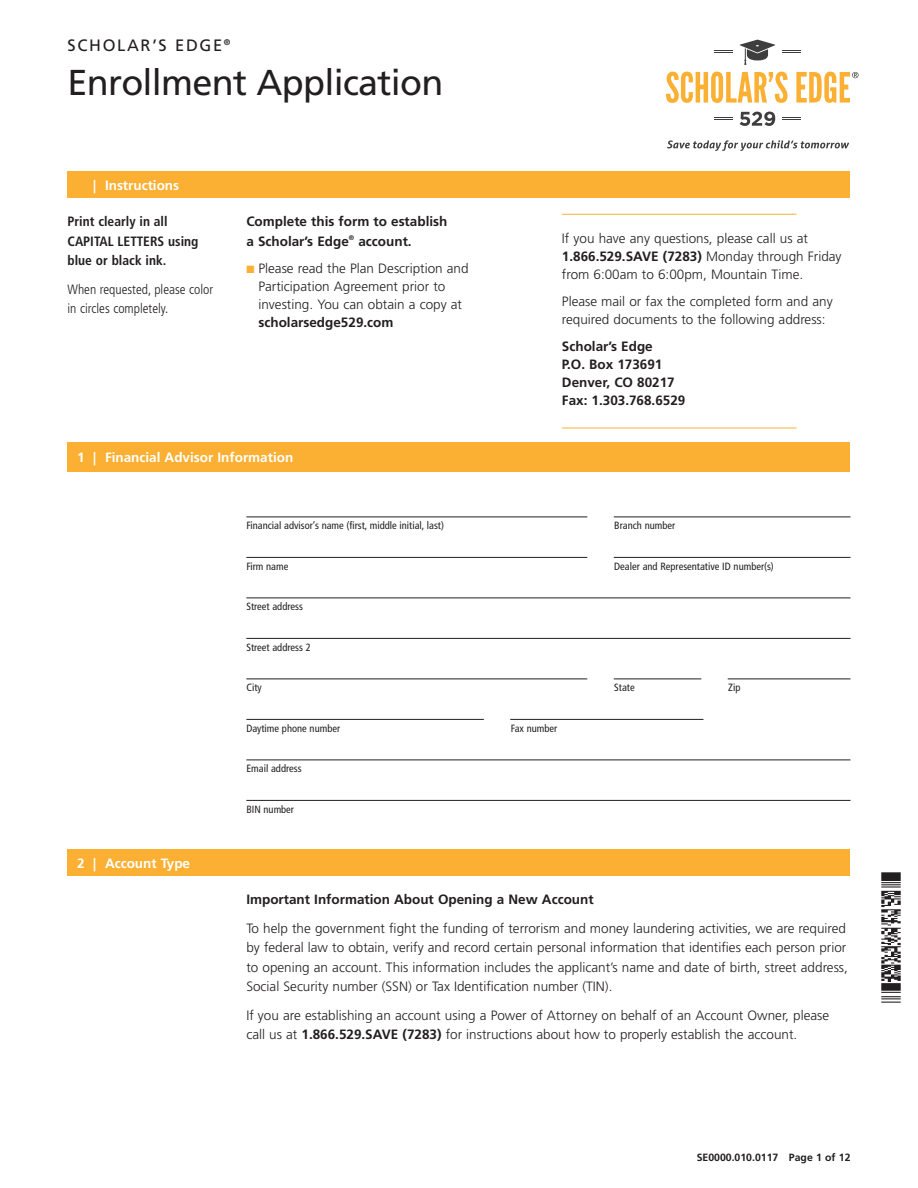
<style>
.page{position:relative;width:918px;height:1188px;background:#fff}
.page>*{position:absolute;margin:0;border:0;box-sizing:border-box;transform-origin:0 0}
.t1{font:36px "Frutiger LT Std";letter-spacing:-.02em;color:#231f20}
.t2{font:16.5px "Frutiger LT Std";letter-spacing:.1em;color:#231f20}
.t3{font:300 13.5px/18px "Frutiger LT Std";color:#231f20}
.t4{font:700 13.5px/18px "Frutiger LT Std";color:#231f20}
.t5{font:700 13.5px "Frutiger LT Std";color:#fff}
.t6{font:700 condensed 13.5px/19.5px "Frutiger LT Std";color:#231f20}
.t7{font:300 condensed 13.5px/19.5px "Frutiger LT Std";color:#231f20}
.t8{font:condensed 10.5px "Frutiger LT Std";color:#231f20}
.t9{font:700 10.5px "Frutiger LT Std";color:#231f20}
.s1{color:#fbb033}
.s2{font-weight:700}
</style>
<div class="page">
<img style="left:881px;top:872px;width:20px;height:131px">
<div style="left:68px;top:849px;width:782px;height:27px;background:#fbb033"></div>
<div style="left:68px;top:442px;width:782px;height:30px;background:#fbb033"></div>
<hr style="left:246px;top:517px;width:604px;height:1px;background:#231f20">
<hr style="left:246px;top:557px;width:604px;height:1px;background:#231f20">
<hr style="left:246px;top:598px;width:604px;height:1px;background:#231f20">
<hr style="left:246px;top:638px;width:604px;height:1px;background:#231f20">
<hr style="left:246px;top:679px;width:604px;height:1px;background:#231f20">
<hr style="left:246px;top:719px;width:458px;height:1px;background:#231f20">
<hr style="left:246px;top:760px;width:604px;height:1px;background:#231f20">
<hr style="left:246px;top:800px;width:604px;height:1px;background:#231f20">
<div style="left:68px;top:171px;width:782px;height:27px;background:#fbb033"></div>
<hr style="left:562px;top:214px;width:234px;height:1px;background:#fbb033">
<hr style="left:562px;top:428px;width:234px;height:1px;background:#fbb033">
<svg style="left:740px;top:112px;width:35px;height:14px"></svg>
<svg style="left:740px;top:40px;width:35px;height:25px"></svg>
<svg style="left:666px;top:71px;width:122px;height:32px"></svg>
<svg style="left:714px;top:119px;width:18px;height:1px"></svg>
<svg style="left:782px;top:119px;width:19px;height:1px"></svg>
<svg style="left:782px;top:52px;width:19px;height:1px"></svg>
<svg style="left:714px;top:52px;width:18px;height:1px"></svg>
<svg style="left:667px;top:140px;width:182px;height:11px"></svg>
<svg style="left:796px;top:72px;width:63px;height:31px"></svg>
<p class="t2" style="left:68px;top:36px;width:165px">SCHOLAR’S EDGE<sup>®</sup></p>
<h1 class="t1" style="left:68px;top:61px;width:377px">Enrollment Application</h1>
<p class="t5" style="left:93px;top:177px;width:88px">| Instructions</p>
<p class="t6" style="left:68px;top:212px;width:132px">Print clearly in all<br>CAPITAL LETTERS using blue or black ink.</p>
<p class="t7" style="left:68px;top:279px;width:147px">When requested, please color in circles completely.</p>
<p class="t4" style="left:246px;top:212px;width:203px;line-height:19.5px">Complete this form to establish a Scholar’s Edge<sup>®</sup> account.</p>
<p class="t3" style="left:258px;top:259px;width:212px;text-indent:-12px"><span class="s1">■</span> Please read the Plan Description and<br>Participation Agreement prior to investing. You can obtain a copy at</p>
<p class="t4" style="left:258px;top:313px;width:137px">scholarsedge529.com</p>
<p class="t3" style="left:562px;top:230px;width:281px">If you have any questions, please call us at<br><span class="s2">1.866.529.SAVE (7283)</span> Monday through Friday from 6:00am to 6:00pm, Mountain Time.</p>
<p class="t3" style="left:562px;top:293px;width:272px">Please mail or fax the completed form and any required documents to the following address:</p>
<p class="t4" style="left:562px;top:337px;width:125px">Scholar’s Edge<br>P.O. Box 173691<br>Denver, CO 80217<br>Fax: 1.303.768.6529</p>
<p class="t5" style="left:77px;top:450px;width:218px">1 | Financial Advisor Information</p>
<p class="t8" style="left:246px;top:519px;width:199px">Financial advisor’s name (first, middle initial, last)</p>
<p class="t8" style="left:246px;top:560px;width:44px">Firm name</p>
<p class="t8" style="left:246px;top:600px;width:58px">Street address</p>
<p class="t8" style="left:246px;top:641px;width:66px">Street address 2</p>
<p class="t8" style="left:246px;top:681px;width:17px">City</p>
<p class="t8" style="left:246px;top:722px;width:95px">Daytime phone number</p>
<p class="t5" style="left:77px;top:855px;width:114px">2 | Account Type</p>
<p class="t8" style="left:246px;top:762px;width:57px">Email address</p>
<p class="t8" style="left:246px;top:803px;width:49px">BIN number</p>
<p class="t8" style="left:587px;top:519px;width:90px"><sup>■</sup>Branch number</p>
<p class="t8" style="left:587px;top:560px;width:189px"><sup>■</sup>Dealer and Representative ID number(s)</p>
<p class="t8" style="left:483px;top:722px;width:76px"><sup>■</sup>Fax number</p>
<p class="t8" style="left:587px;top:681px;width:49px"><sup>■</sup>State</p>
<p class="t8" style="left:701px;top:681px;width:41px"><sup>■</sup>Zip</p>
<p class="t4" style="left:246px;top:891px;width:349px">Important Information About Opening a New Account</p>
<p class="t3" style="left:246px;top:918px;width:603px;line-height:19.5px">To help the government fight the funding of terrorism and money laundering activities, we are required by federal law to obtain, verify and record certain personal information that identifies each person prior to opening an account. This information includes the applicant’s name and date of birth, street address, Social Security number (SSN) or Tax Identification number (TIN).</p>
<p class="t3" style="left:246px;top:1005px;width:584px;line-height:19.5px">If you are establishing an account using a Power of Attorney on behalf of an Account Owner, please call us at <span class="s2">1.866.529.SAVE (7283)</span> for instructions about how to properly establish the account.</p>
<p class="t9" style="left:697px;top:1151px;width:155px">SE0000.010.0117 Page 1 of 12</p>
</div>
